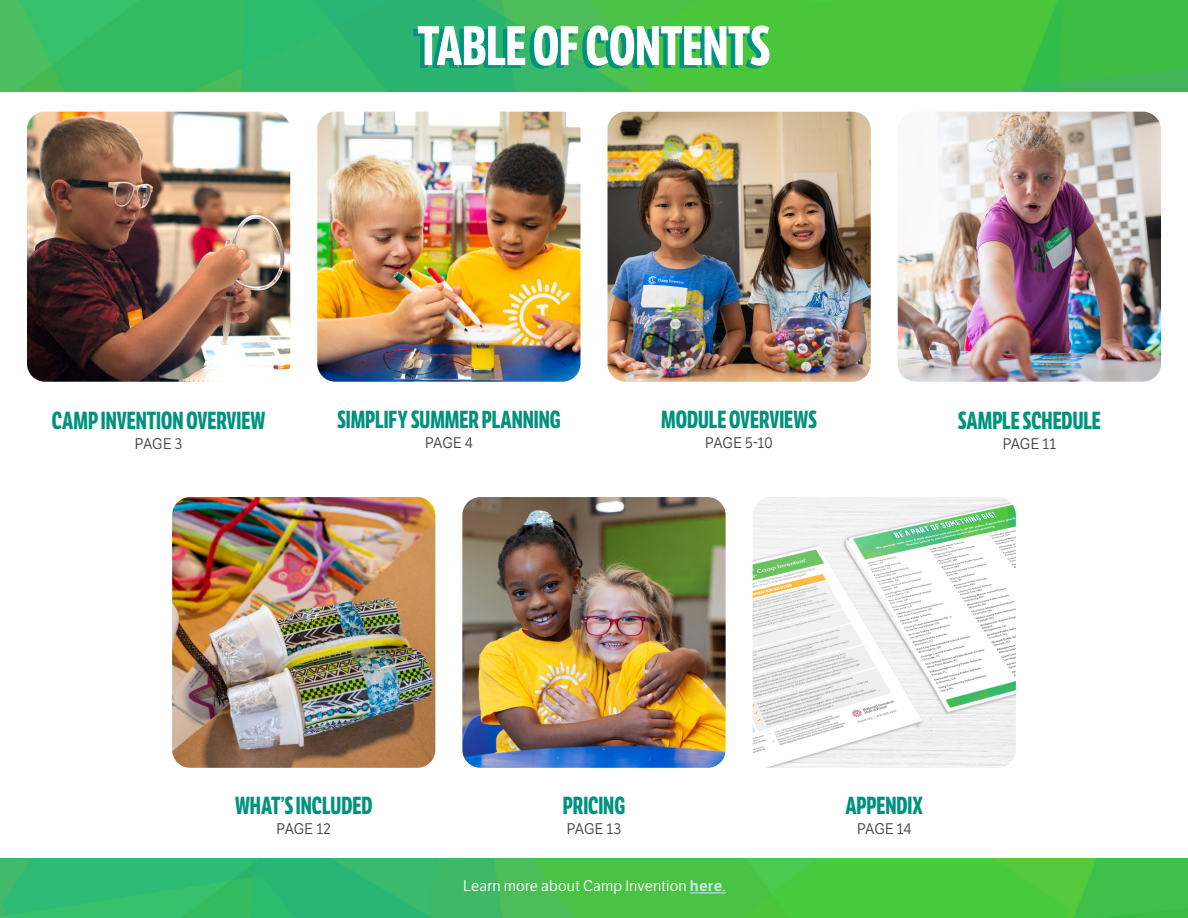
<style>
.page{position:relative;width:1188px;height:918px;background:#fff}
.page>*{position:absolute;margin:0;border:0;box-sizing:border-box;transform-origin:0 0}
.t1{font:700 54px "LFT Etica Compressed";letter-spacing:-.005em;color:#fff}
.t2{font:700 24px "LFT Etica Compressed";color:#00927c}
.t3{font:15px "LFT Etica";letter-spacing:-.01em;color:#414042}
.t4{font:15px "LFT Etica";letter-spacing:.015em;color:#fff}
.s1{font-family:"LFT Etica SB";color:#cde7f1}
.s2{color:#cde7f1}
</style>
<div class="page">
<img style="left:0;top:858px;width:1188px;height:60px">
<hr style="left:690px;top:893px;width:36px;height:1px;background:#cde7f1">
<img style="left:0;top:0;width:1188px;height:92px">
<img style="left:27px;top:112px;width:263px;height:270px">
<img style="left:317px;top:112px;width:263px;height:270px">
<img style="left:608px;top:112px;width:263px;height:270px">
<img style="left:898px;top:112px;width:263px;height:270px">
<img style="left:172px;top:497px;width:263px;height:271px">
<img style="left:462px;top:497px;width:264px;height:271px">
<img style="left:753px;top:497px;width:263px;height:271px">
<h1 class="t1" style="left:417px;top:14px;width:354px">TABLE OF CONTENTS</h1>
<p class="t2" style="left:52px;top:406px;width:215px">CAMP INVENTION OVERVIEW</p>
<p class="t3" style="left:135px;top:435px;width:49px">PAGE 3</p>
<p class="t2" style="left:337px;top:405px;width:225px">SIMPLIFY SUMMER PLANNING</p>
<p class="t3" style="left:425px;top:434px;width:49px">PAGE 4</p>
<p class="t2" style="left:661px;top:405px;width:157px">MODULE OVERVIEWS</p>
<p class="t3" style="left:705px;top:434px;width:69px">PAGE 5-10</p>
<p class="t2" style="left:958px;top:406px;width:145px">SAMPLE SCHEDULE</p>
<p class="t3" style="left:1003px;top:435px;width:55px">PAGE 11</p>
<p class="t2" style="left:235px;top:791px;width:139px">WHAT’S INCLUDED</p>
<p class="t3" style="left:277px;top:820px;width:56px">PAGE 12</p>
<p class="t2" style="left:563px;top:791px;width:64px">PRICING</p>
<p class="t3" style="left:567px;top:820px;width:56px">PAGE 13</p>
<p class="t4" style="left:463px;top:877px;width:264px">Learn more about Camp Invention <span class="s1">here</span><span class="s2">.</span></p>
<p class="t2" style="left:845px;top:791px;width:79px">APPENDIX</p>
<p class="t3" style="left:857px;top:820px;width:56px">PAGE 14</p>
</div>
